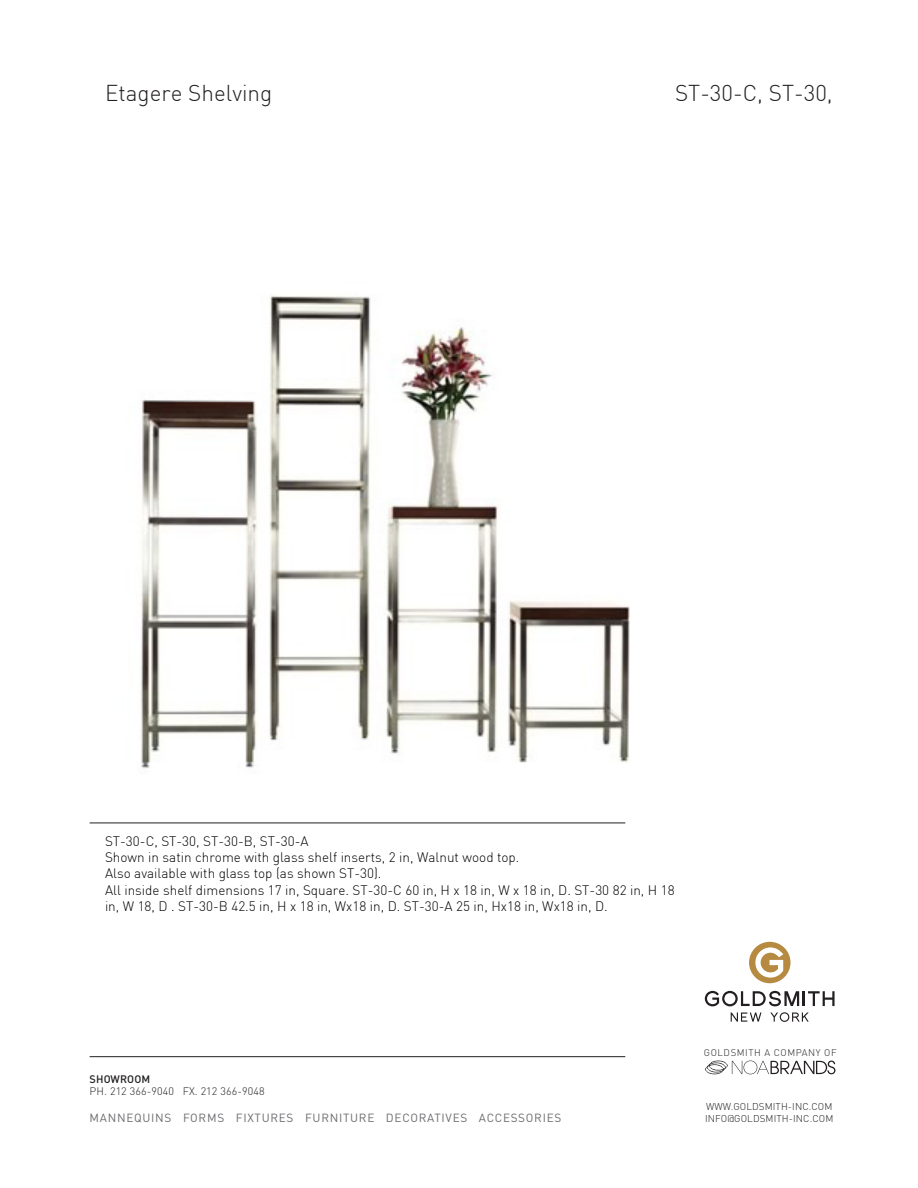
<style>
.page{position:relative;width:918px;height:1188px;background:#fff}
.page>*{position:absolute;margin:0;border:0;box-sizing:border-box;transform-origin:0 0}
.t1{font:300 22.5px "DIN Pro";color:#231f20}
.t2{font:300 13.5px/16.2px "DIN Pro";color:#000}
.t3{font:11.7px "DIN";letter-spacing:.06em;color:#6c6d70}
.t4{font:300 10.8px "DIN";letter-spacing:.01em;color:#231f20}
.t5{font:500 10.8px "DIN";letter-spacing:.01em;color:#231f20}
.t6{font:300 9.75px "DIN";letter-spacing:.01em;color:#231f20}
.t7{font:300 9.6px "DIN";letter-spacing:.06em;color:#231f20}
</style>
<div class="page">
<hr style="left:90px;top:823px;width:535px;height:1px;background:#231f20">
<hr style="left:90px;top:1056px;width:535px;height:1px;background:#231f20">
<div style="left:749px;top:942px;width:42px;height:41px;background:#b68b41;border-radius:50%"></div>
<svg style="left:705px;top:991px;width:130px;height:15px"></svg>
<svg style="left:731px;top:1013px;width:30px;height:9px"></svg>
<svg style="left:770px;top:1012px;width:39px;height:10px"></svg>
<svg style="left:755px;top:947px;width:28px;height:31px"></svg>
<svg style="left:705px;top:1061px;width:130px;height:13px"></svg>
<img style="left:141px;top:295px;width:489px;height:474px">
<h1 class="t1" style="left:105px;top:83px;width:169px">Etagere Shelving</h1>
<h1 class="t1" style="left:675px;top:83px;width:159px">ST-30-C, ST-30,</h1>
<p class="t2" style="left:105px;top:834px;width:571px">ST-30-C, ST-30, ST-30-B, ST-30-A<br>Shown in satin chrome with glass shelf inserts, 2 in, Walnut wood top.<br>Also available with glass top (as shown ST-30).<br>All inside shelf dimensions 17 in, Square. ST-30-C 60 in, H x 18 in, W x 18 in, D. ST-30 82 in, H 18 in, W 18, D . ST-30-B 42.5 in, H x 18 in, Wx18 in, D. ST-30-A 25 in, Hx18 in, Wx18 in, D.</p>
<p class="t5" style="left:90px;top:1072px;width:62px">SHOWROOM</p>
<p class="t4" style="left:90px;top:1085px;width:177px">PH. 212 366-9040 FX. 212 366-9048</p>
<p class="t3" style="left:90px;top:1110px;width:473px">MANNEQUINS FORMS FIXTURES FURNITURE DECORATIVES ACCESSORIES</p>
<p class="t7" style="left:704px;top:1047px;width:134px">GOLDSMITH A COMPANY OF</p>
<p class="t6" style="left:706px;top:1100px;width:128px">WWW.GOLDSMITH-INC.COM</p>
<p class="t6" style="left:705px;top:1112px;width:130px">INFO@GOLDSMITH-INC.COM</p>
</div>
